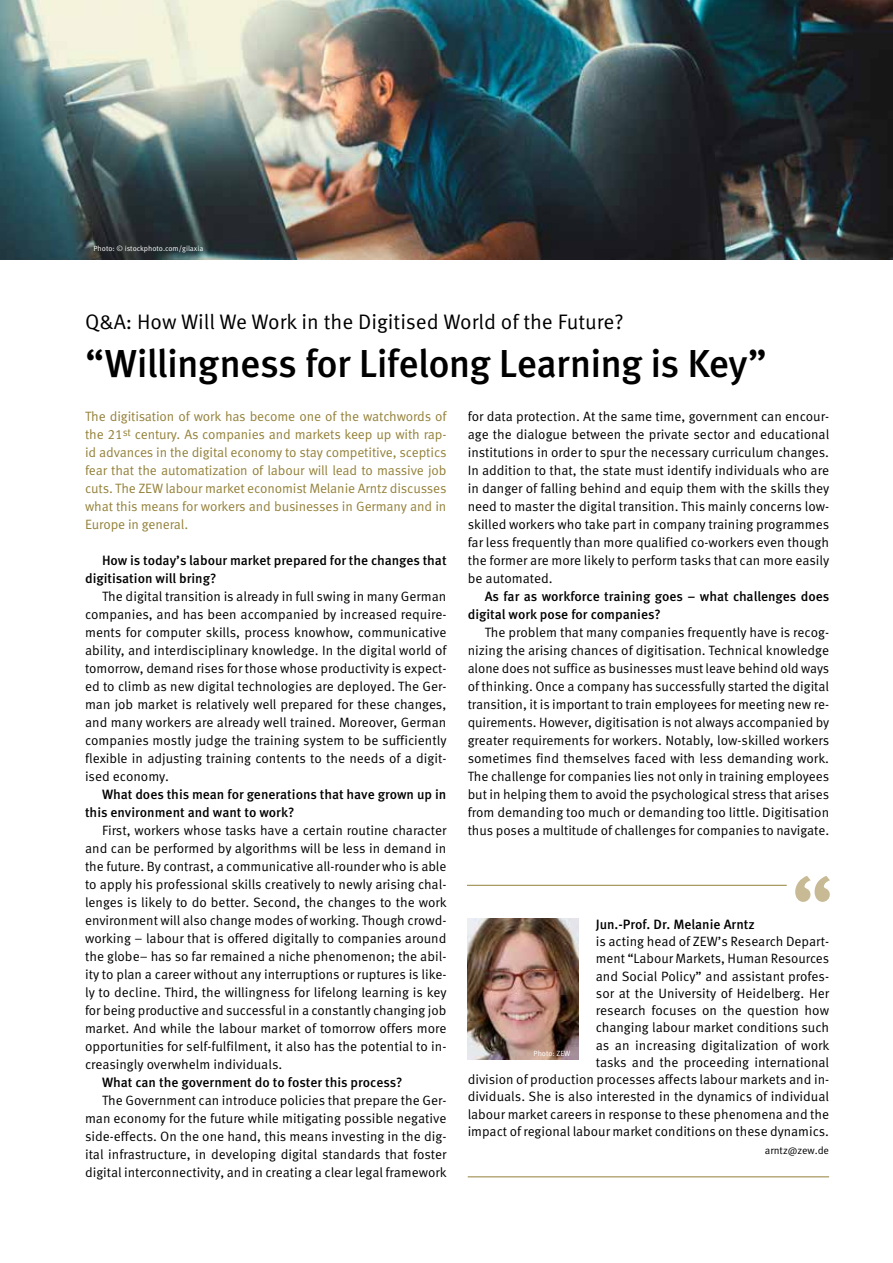
<style>
.page{position:relative;width:893px;height:1263px;background:#fff}
.page>*{position:absolute;margin:0;border:0;box-sizing:border-box;transform-origin:0 0}
.t1{font:500 39px "Meta Pro";letter-spacing:-.02em;color:#000}
.t2{font:21px "Meta Pro";color:#000}
.t3{font:13.5px/18px "Meta Pro";color:#000;text-align:justify}
.t4{font:13.5px/18px "Meta Pro";letter-spacing:-.01em;color:#94813a;text-align:justify}
.t5{font:500 13.5px/18px "Meta Pro";color:#000}
.t6{font:10.5px "Meta Pro";color:#000}
.t7{font:7.5px "Meta Pro";color:#fff}
</style>
<div class="page">
<img style="left:468px;top:919px;width:111px;height:140px">
<hr style="left:467px;top:885px;width:320px;height:1px;background:#94813a">
<svg style="left:795px;top:876px;width:35px;height:26px"></svg>
<hr style="left:468px;top:1176px;width:361px;height:1px;background:#94813a">
<img style="left:0;top:0;width:893px;height:259px">
<p class="t7" style="left:94px;top:244px;width:111px">Photo: © istockphoto.com/gilaxia</p>
<h2 class="t2" style="left:85px;top:308px;width:540px">Q&amp;A: How Will We Work in the Digitised World of the Future?</h2>
<h1 class="t1" style="left:85px;top:338px;width:684px">“Willingness for Lifelong Learning is Key”</h1>
<p class="t4" style="left:85px;top:408px;width:363px">The digitisation of work has become one of the watchwords of the 21<sup>st</sup> century. As companies and markets keep up with rap&shy;id advances in the digital economy to stay competitive, sceptics fear that the automatization of labour will lead to massive job cuts. The ZEW labour market economist Melanie Arntz discusses what this means for workers and businesses in Germany and in Europe in general.</p>
<p class="t5" style="left:85px;top:552px;width:363px;text-indent:17px">How is today’s labour market prepared for the changes that digitisation will bring?</p>
<p class="t3" style="left:85px;top:588px;width:363px;text-indent:17px">The digital transition is already in full swing in many German companies, and has been accompanied by increased require&shy;ments for computer skills, process knowhow, communicative ability, and interdisciplinary knowledge. In the digital world of tomorrow, demand rises for those whose productivity is expect&shy;ed to climb as new digital technologies are deployed. The Ger&shy;man job market is relatively well prepared for these changes, and many workers are already well trained. Moreover, German companies mostly judge the training system to be sufficiently flexible in adjusting training contents to the needs of a digit&shy;ised economy.</p>
<p class="t5" style="left:85px;top:786px;width:363px;text-indent:17px">What does this mean for generations that have grown up in this environment and want to work?</p>
<p class="t3" style="left:85px;top:822px;width:363px;text-indent:17px">First, workers whose tasks have a certain routine character and can be performed by algorithms will be less in demand in the future. By contrast, a communicative all-rounder who is able to apply his professional skills creatively to newly arising chal&shy;lenges is likely to do better. Second, the changes to the work environment will also change modes of working. Though crowd&shy;working – labour that is offered digitally to companies around the globe– has so far remained a niche phenomenon; the abil&shy;ity to plan a career without any interruptions or ruptures is like&shy;ly to decline. Third, the willingness for lifelong learning is key for being productive and successful in a constantly changing job market. And while the labour market of tomorrow offers more opportunities for self-fulfilment, it also has the potential to in&shy;creasingly overwhelm individuals.</p>
<p class="t5" style="left:102px;top:1074px;width:302px">What can the government do to foster this process?</p>
<p class="t3" style="left:85px;top:1092px;width:363px;text-indent:17px">The Government can introduce policies that prepare the Ger&shy;man economy for the future while mitigating possible negative side-effects. On the one hand, this means investing in the dig&shy;ital infrastructure, in developing digital standards that foster digital interconnectivity, and in creating a clear legal framework</p>
<p class="t3" style="left:468px;top:408px;width:363px">for data protection. At the same time, government can encour&shy;age the dialogue between the private sector and educational institutions in order to spur the necessary curriculum changes.<br>In addition to that, the state must identify individuals who are in danger of falling behind and equip them with the skills they need to master the digital transition. This mainly concerns low&shy;skilled workers who take part in company training programmes far less frequently than more qualified co-workers even though the former are more likely to perform tasks that can more easily be automated.</p>
<p class="t5" style="left:468px;top:588px;width:363px;text-indent:17px">As far as workforce training goes – what challenges does digital work pose for companies?</p>
<p class="t3" style="left:468px;top:624px;width:363px;text-indent:17px">The problem that many companies frequently have is recog&shy;nizing the arising chances of digitisation. Technical knowledge alone does not suffice as businesses must leave behind old ways of thinking. Once a company has successfully started the digital transition, it is important to train employees for meeting new re&shy;quirements. However, digitisation is not always accompanied by greater requirements for workers. Notably, low-skilled workers sometimes find themselves faced with less demanding work.<br>The challenge for companies lies not only in training employees but in helping them to avoid the psychological stress that arises from demanding too much or demanding too little. Digitisation thus poses a multitude of challenges for companies to navigate.</p>
<p class="t5" style="left:596px;top:915px;width:160px">Jun.-Prof. Dr. Melanie Arntz</p>
<p class="t3" style="left:468px;top:933px;width:363px;line-height:17.2px;text-align:right">is acting head of ZEW’s Research Depart-<br>ment “Labour Markets, Human Resources<br>and Social Policy” and assistant profes-<br>sor at the University of Heidelberg. Her<br>research focuses on the question how<br>changing labour market conditions such<br>as an increasing digitalization of work<br>tasks and the proceeding international<br>division of production processes affects labour markets and in&shy;dividuals. She is also interested in the dynamics of individual labour market careers in response to these phenomena and the impact of regional labour market conditions on these dynamics.</p>
<p class="t6" style="left:765px;top:1143px;width:66px">arntz@zew.de</p>
<p class="t7" style="left:534px;top:1048px;width:38px">Photo: ZEW</p>
</div>
